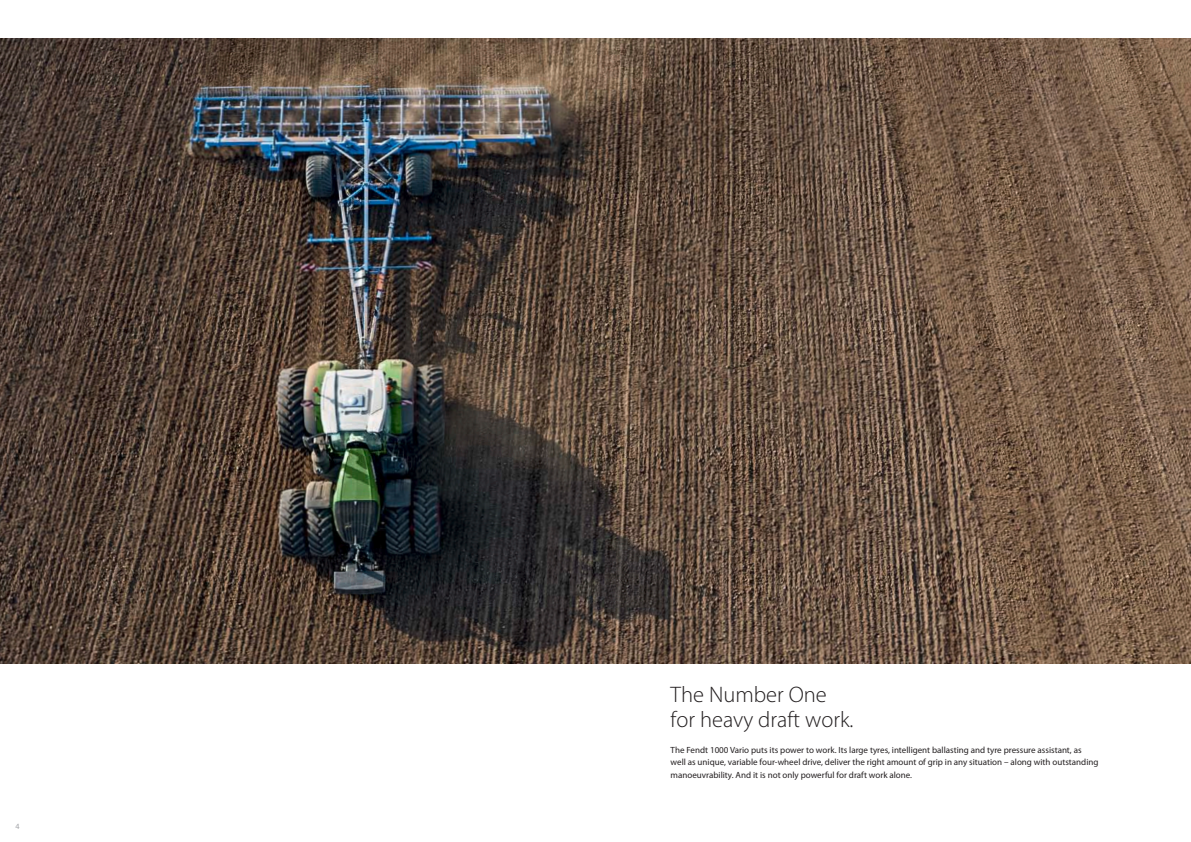
<style>
.page{position:relative;width:1191px;height:842px;background:#fff}
.page>*{position:absolute;margin:0;border:0;box-sizing:border-box;transform-origin:0 0}
._1_HEAD_-_Produktpos{font:300 22.5px/25.5px "Myriad Pro";color:#231f20}
._2_Fliesstext{font:9px/12.8px "Myriad Pro";color:#231f20}
._2_Fliesstext-2{font:8px "Myriad Pro";color:#a2a4a8}
</style>
<div class="page">
<img style="left:0;top:38px;width:1191px;height:625px">
<p class="_2_Fliesstext-2" style="left:15px;top:822px;width:6px">4</p>
<p class="_1_HEAD_-_Produktpos" style="left:670px;top:682px;width:184px">The Number One for heavy draft work.</p>
<p class="_2_Fliesstext" style="left:670px;top:743px;width:429px">The Fendt 1000 Vario puts its power to work. Its large tyres, intelligent ballasting and tyre pressure assistant, as well as unique, variable four-wheel drive, deliver the right amount of grip in any situation – along with outstanding manoeuvrability. And it is not only powerful for draft work alone.</p>
</div>
